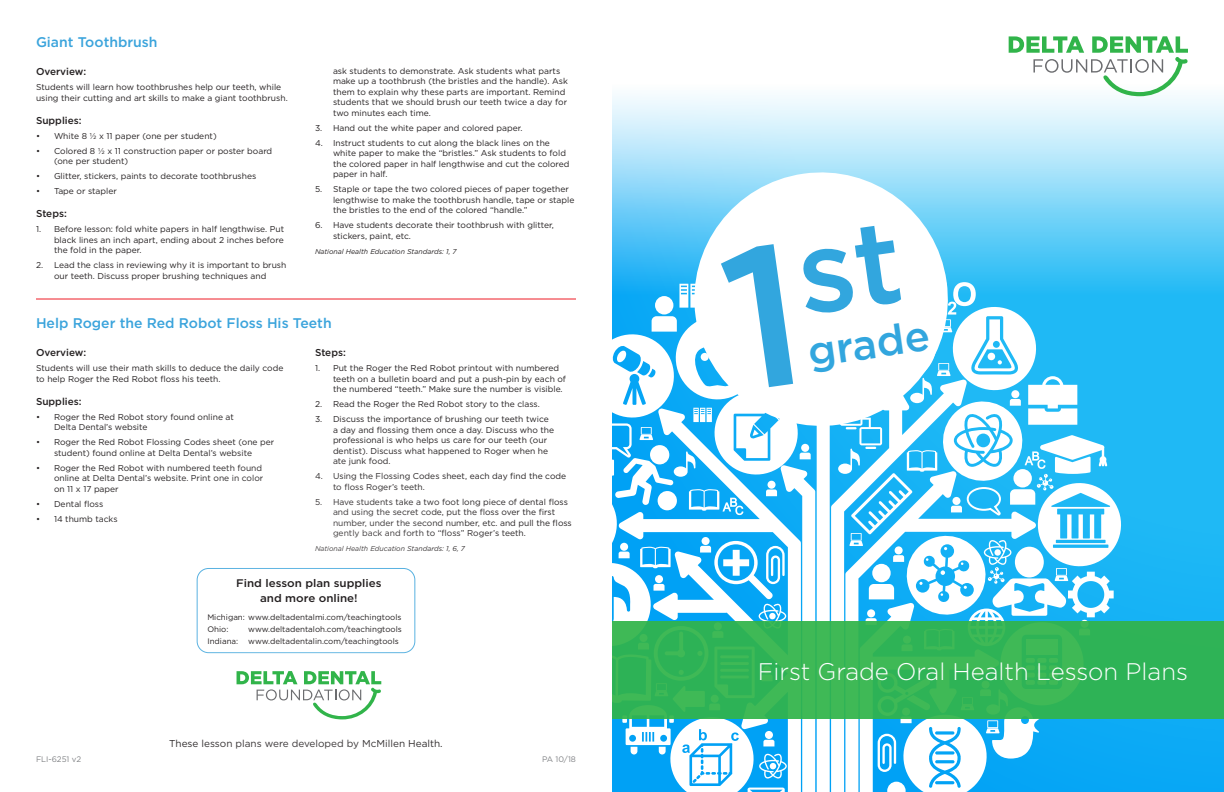
<style>
.page{position:relative;width:1224px;height:792px;background:#fff}
.page>*{position:absolute;margin:0;border:0;box-sizing:border-box;transform-origin:0 0}
.t1{font:500 42px "Gotham";color:#32a6de}
.t2{font:300 24px "Gotham";color:#fff}
.t3{font:500 14px "Gotham";color:#3ba4dc}
.t4{font:500 11px "Gotham";color:#231f20;scale:1.05 1}
.t5{font:500 10px "Gotham";color:#231f20}
.t6{font:10px "Gotham";color:#231f20}
.t7{font:8.5px/10.5px "Gotham";color:#231f20}
.t8{font:8px "Gotham";color:#231f20}
.t9{font:8px "Gotham";color:#808285}
.t10{font:italic 7px "Gotham";color:#231f20}
</style>
<div class="page">
<svg style="left:1127px;top:338px;width:97px;height:454px"></svg>
<svg style="left:612px;top:36px;width:612px;height:302px"></svg>
<svg style="left:686px;top:164px;width:270px;height:60px"></svg>
<div style="left:612px;top:621px;width:612px;height:98px;background:#2eb356"></div>
<hr style="left:36px;top:299px;width:540px;height:1px;background:#ee1c26">
<svg style="left:237px;top:671px;width:144px;height:48px"></svg>
<svg style="left:1009px;top:36px;width:179px;height:60px"></svg>
<svg style="left:612px;top:224px;width:515px;height:568px"></svg>
<p class="t3" style="left:36px;top:33px;width:123px">Giant Toothbrush</p>
<p class="t5" style="left:36px;top:65px;width:52px">Overview:</p>
<p class="t7" style="left:36px;top:82px;width:253px">Students will learn how toothbrushes help our teeth, while using their cutting and art skills to make a giant toothbrush.</p>
<p class="t5" style="left:36px;top:114px;width:47px">Supplies:</p>
<p class="t7" style="left:36px;top:130px;width:182px">• White 8 ½ x 11 paper (one per student)</p>
<p class="t7" style="left:54px;top:145px;width:220px;text-indent:-18px">• Colored 8 ½ x 11 construction paper or poster board (one per student)</p>
<p class="t7" style="left:36px;top:171px;width:222px">• Glitter, stickers, paints to decorate toothbrushes</p>
<p class="t7" style="left:36px;top:186px;width:82px">• Tape or stapler</p>
<p class="t5" style="left:36px;top:207px;width:32px">Steps:</p>
<p class="t7" style="left:54px;top:224px;width:232px;text-align:justify;text-indent:-18px">1. Before lesson: fold white papers in half lengthwise. Put black lines an inch apart, ending about 2 inches before the fold in the paper.</p>
<p class="t7" style="left:36px;top:260px;width:252px;text-align:center">2. Lead the class in reviewing why it is important to brush our teeth. Discuss proper brushing techniques and</p>
<p class="t7" style="left:333px;top:66px;width:237px">ask students to demonstrate. Ask students what parts make up a toothbrush (the bristles and the handle). Ask them to explain why these parts are important. Remind students that we should brush our teeth twice a day for two minutes each time.</p>
<p class="t7" style="left:315px;top:123px;width:209px">3. Hand out the white paper and colored paper.</p>
<p class="t7" style="left:333px;top:138px;width:238px;text-indent:-18px">4. Instruct students to cut along the black lines on the white paper to make the “bristles.” Ask students to fold the colored paper in half lengthwise and cut the colored paper in half.</p>
<p class="t7" style="left:333px;top:184px;width:243px;text-indent:-18px">5. Staple or tape the two colored pieces of paper together lengthwise to make the toothbrush handle, tape or staple the bristles to the end of the colored “handle.”</p>
<p class="t7" style="left:333px;top:220px;width:223px;text-indent:-18px">6. Have students decorate their toothbrush with glitter, stickers, paint, etc.</p>
<p class="t10" style="left:315px;top:247px;width:143px">National Health Education Standards: 1, 7</p>
<p class="t3" style="left:36px;top:314px;width:297px">Help Roger the Red Robot Floss His Teeth</p>
<p class="t5" style="left:36px;top:346px;width:52px">Overview:</p>
<p class="t7" style="left:36px;top:363px;width:249px">Students will use their math skills to deduce the daily code to help Roger the Red Robot floss his teeth.</p>
<p class="t5" style="left:36px;top:394px;width:47px">Supplies:</p>
<p class="t7" style="left:54px;top:411px;width:181px;text-indent:-18px">• Roger the Red Robot story found online at<br>Delta Dental’s website</p>
<p class="t7" style="left:36px;top:437px;width:240px;text-align:center">• Roger the Red Robot Flossing Codes sheet (one per student) found online at Delta Dental’s website</p>
<p class="t7" style="left:54px;top:462px;width:211px;text-indent:-18px">• Roger the Red Robot with numbered teeth found online at Delta Dental’s website. Print one in color on 11 x 17 paper</p>
<p class="t7" style="left:36px;top:498px;width:69px">• Dental floss</p>
<p class="t7" style="left:36px;top:513px;width:83px">• 14 thumb tacks</p>
<p class="t5" style="left:315px;top:346px;width:32px">Steps:</p>
<p class="t7" style="left:333px;top:363px;width:235px;text-indent:-18px">1. Put the Roger the Red Robot printout with numbered teeth on a bulletin board and put a push-pin by each of the numbered “teeth.” Make sure the number is visible.</p>
<p class="t7" style="left:315px;top:399px;width:226px">2. Read the Roger the Red Robot story to the class.</p>
<p class="t7" style="left:333px;top:414px;width:223px;text-indent:-18px">3. Discuss the importance of brushing our teeth twice a day and flossing them once a day. Discuss who the professional is who helps us care for our teeth (our dentist). Discuss what happened to Roger when he ate junk food.</p>
<p class="t7" style="left:333px;top:471px;width:235px;text-indent:-18px">4. Using the Flossing Codes sheet, each day find the code to floss Roger’s teeth.</p>
<p class="t7" style="left:333px;top:496px;width:240px;text-indent:-18px">5. Have students take a two foot long piece of dental floss and using the secret code, put the floss over the first number, under the second number, etc. and pull the floss gently back and forth to “floss” Roger’s teeth.</p>
<p class="t10" style="left:315px;top:544px;width:151px">National Health Education Standards: 1, 6, 7</p>
<p class="t4" style="left:236px;top:576px;width:140px">Find lesson plan supplies</p>
<p class="t4" style="left:260px;top:591px;width:95px">and more online!</p>
<p class="t8" style="left:207px;top:612px;width:196px">Michigan: www.deltadentalmi.com/teachingtools</p>
<p class="t8" style="left:207px;top:624px;width:23px">Ohio:</p>
<p class="t8" style="left:248px;top:624px;width:155px">www.deltadentaloh.com/teachingtools</p>
<p class="t8" style="left:207px;top:636px;width:193px">Indiana: www.deltadentalin.com/teachingtools</p>
<p class="t6" style="left:169px;top:737px;width:275px">These lesson plans were developed by McMillen Health.</p>
<p class="t9" style="left:36px;top:754px;width:47px">FLI-6251 v2</p>
<p class="t9" style="left:542px;top:754px;width:35px">PA 10/18</p>
<p class="t1" style="left:804px;top:325px;width:124px;rotate:-8deg">grade</p>
<p class="t2" style="left:758px;top:656px;width:432px">First Grade Oral Health Lesson Plans</p>
</div>
